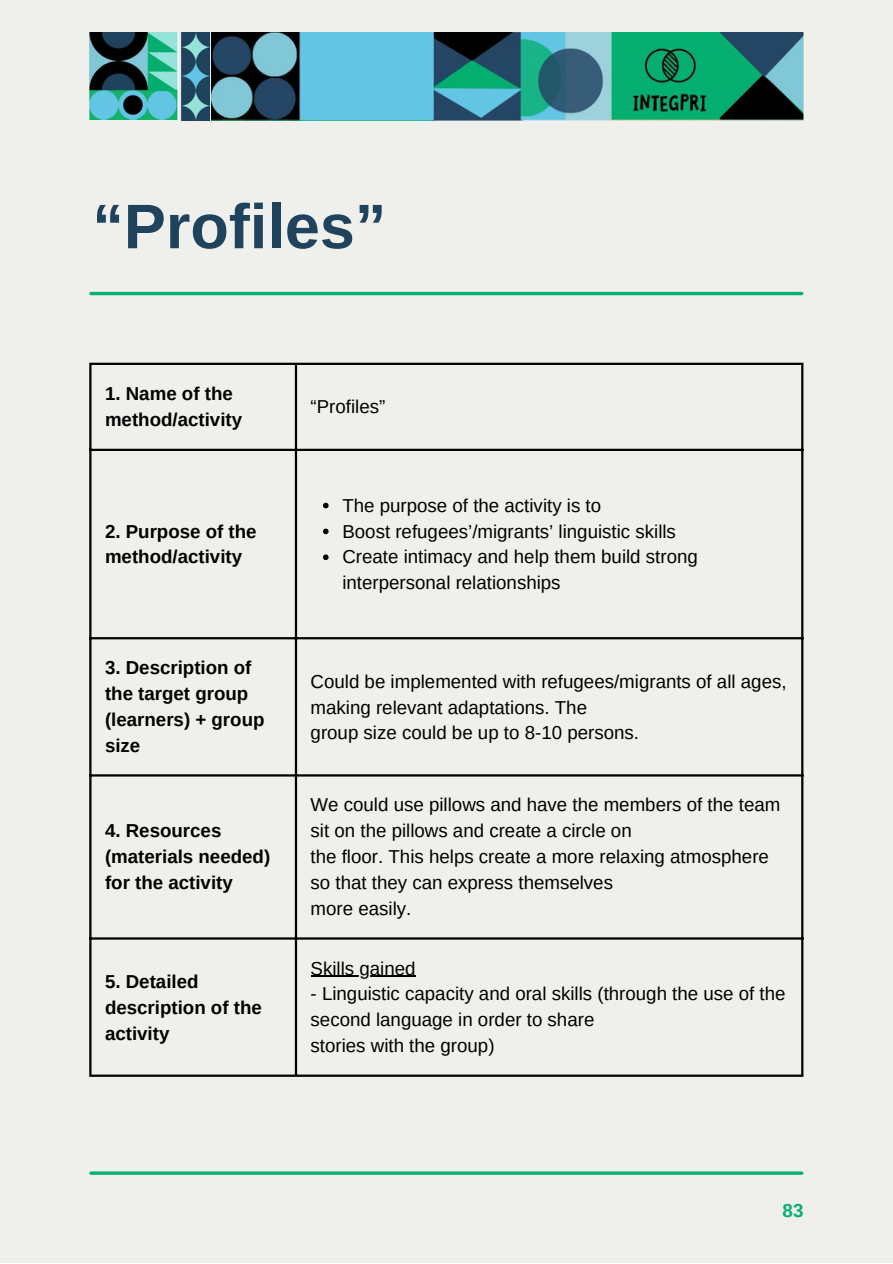
<style>
.page{position:relative;width:893px;height:1264px;background:#fff}
.page>*{position:absolute;margin:0;border:0;box-sizing:border-box;transform-origin:0 0}
.t1{font:700 63px "Arimo";color:#1f435d}
.t2{font:18.75px/25.8px "Arimo";color:#000}
.t3{font:700 18.75px/25.8px "Arimo";color:#000}
.t4{font:700 18.75px "Arimo";color:#04af6f}
</style>
<div class="page">
<div style="left:0;top:0;width:892px;height:1262px;background:#efefeb"></div>
<hr style="left:91px;top:1171px;width:710px;height:3px;background:#04af6f">
<img style="left:212px;top:32px;width:591px;height:89px">
<img style="left:89px;top:32px;width:89px;height:88px">
<img style="left:180px;top:33px;width:30px;height:87px">
<hr style="left:91px;top:292px;width:710px;height:3px;background:#04af6f">
<svg style="left:323px;top:502px;width:5px;height:6px"></svg>
<svg style="left:323px;top:528px;width:5px;height:6px"></svg>
<svg style="left:323px;top:554px;width:5px;height:6px"></svg>
<hr style="left:310px;top:975px;width:105px;height:1px;background:#000">
<hr style="left:89px;top:365px;width:2px;height:709px;background:#000">
<hr style="left:295px;top:365px;width:2px;height:709px;background:#000">
<hr style="left:801px;top:365px;width:2px;height:709px;background:#000">
<hr style="left:89px;top:363px;width:714px;height:2px;background:#000">
<hr style="left:89px;top:449px;width:714px;height:2px;background:#000">
<hr style="left:89px;top:637px;width:714px;height:2px;background:#000">
<hr style="left:89px;top:774px;width:714px;height:2px;background:#000">
<hr style="left:89px;top:937px;width:714px;height:2px;background:#000">
<hr style="left:89px;top:1074px;width:714px;height:2px;background:#000">
<p class="t1" style="left:92px;top:191px;width:295px">“Profiles”</p>
<p class="t3" style="left:105px;top:380px;width:139px">1. Name of the method/activity</p>
<p class="t3" style="left:105px;top:518px;width:153px">2. Purpose of the method/activity</p>
<p class="t3" style="left:105px;top:654px;width:161px">3. Description of the target group (learners) + group size</p>
<p class="t3" style="left:105px;top:817px;width:167px">4. Resources (materials needed) for the activity</p>
<p class="t3" style="left:105px;top:968px;width:158px">5. Detailed description of the activity</p>
<p class="t2" style="left:310px;top:394px;width:76px">“Profiles”</p>
<p class="t2" style="left:342px;top:492px;width:260px">The purpose of the activity is to</p>
<p class="t2" style="left:342px;top:518px;width:335px">Boost refugees’/migrants’ linguistic skills</p>
<p class="t2" style="left:342px;top:544px;width:357px">Create intimacy and help them build strong interpersonal relationships</p>
<p class="t2" style="left:310px;top:668px;width:477px">Could be implemented with refugees/migrants of all ages, making relevant adaptations. The</p>
<p class="t2" style="left:310px;top:720px;width:330px">group size could be up to 8-10 persons.</p>
<p class="t2" style="left:310px;top:792px;width:471px">We could use pillows and have the members of the team sit on the pillows and create a circle on</p>
<p class="t2" style="left:310px;top:843px;width:460px">the floor. This helps create a more relaxing atmosphere so that they can express themselves</p>
<p class="t2" style="left:310px;top:895px;width:102px">more easily.</p>
<p class="t2" style="left:310px;top:955px;width:106px">Skills gained</p>
<p class="t2" style="left:310px;top:980px;width:476px">- Linguistic capacity and oral skills (through the use of the second language in order to share</p>
<p class="t2" style="left:310px;top:1032px;width:185px">stories with the group)</p>
<p class="t4" style="left:782px;top:1200px;width:22px">83</p>
</div>
